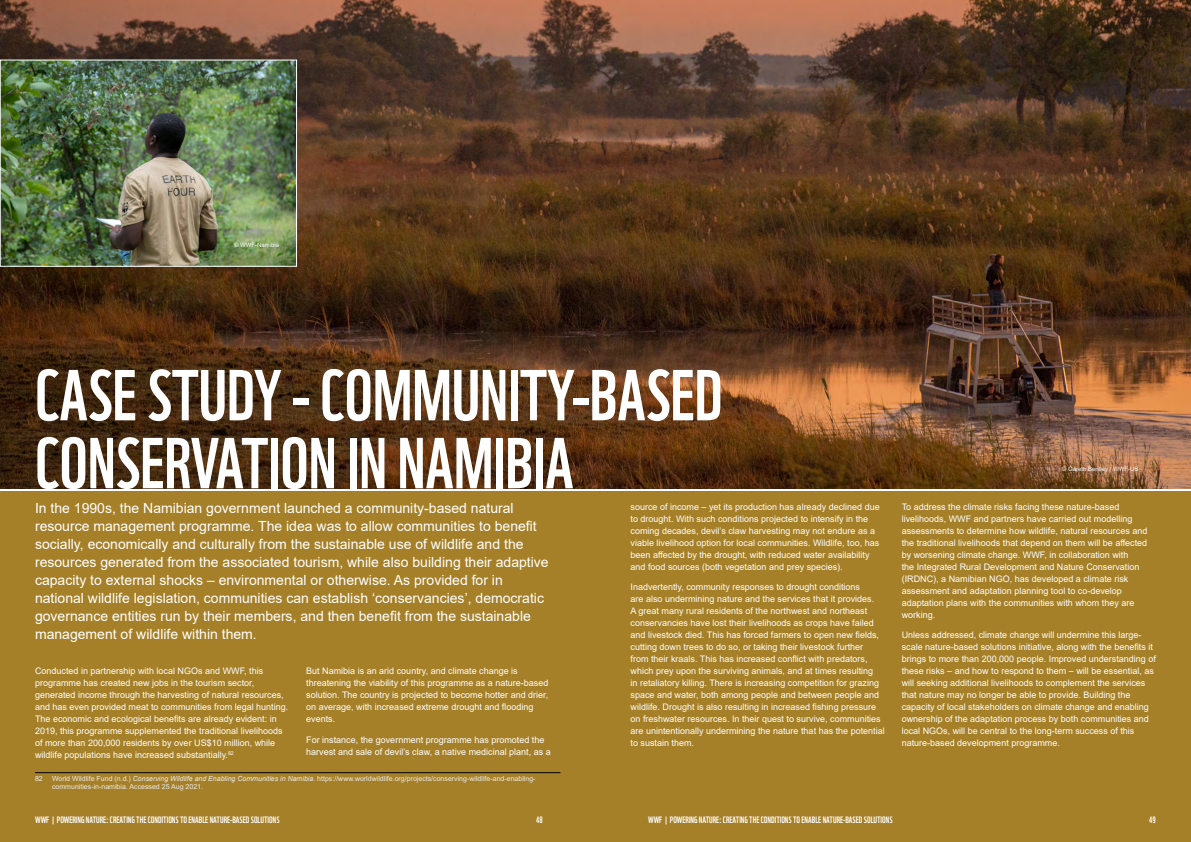
<style>
.page{position:relative;width:1191px;height:842px;background:#fff}
.page>*{position:absolute;margin:0;border:0;box-sizing:border-box;transform-origin:0 0}
.t1{font:70px/68px "WWF";color:#fff}
.t2{font:14px/18px "Arial";color:#fff}
.t3{font:9px/12px "Arial";color:#fff}
.t4{font:9px "WWF";color:#fff}
.t5{font:7px/8.4px "Arial";color:#ebebeb}
.t6{font:6px "Arial";color:#fff}
.s1{font-style:italic}
</style>
<div class="page">
<div style="left:0;top:492px;width:1191px;height:350px;background:#a58028"></div>
<hr style="left:35px;top:772px;width:525px;height:1px;background:#000">
<img style="left:0;top:0;width:1191px;height:488px">
<img style="left:2px;top:62px;width:293px;height:203px">
<div style="left:0;top:60px;width:297px;height:207px;border:1px solid #fff"></div>
<p class="t6" style="left:234px;top:240px;width:47px">© WWF-Namibia</p>
<h1 class="t1" style="left:35px;top:354px;width:689px">CASE STUDY - COMMUNITY-BASED<br>CONSERVATION IN NAMIBIA</h1>
<p class="t2" style="left:35px;top:499px;width:515px">In the 1990s, the Namibian government launched a community-based natural resource management programme. The idea was to allow communities to benefit socially, economically and culturally from the sustainable use of wildlife and the resources generated from the associated tourism, while also building their adaptive capacity to external shocks – environmental or otherwise. As provided for in national wildlife legislation, communities can establish ‘conservancies’, democratic governance entities run by their members, and then benefit from the sustainable management of wildlife within them.</p>
<p class="t3" style="left:35px;top:665px;width:255px">Conducted in partnership with local NGOs and WWF, this programme has created new jobs in the tourism sector, generated income through the harvesting of natural resources, and has even provided meat to communities from legal hunting.<br>The economic and ecological benefits are already evident: in 2019, this programme supplemented the traditional livelihoods of more than 200,000 residents by over US$10 million, while wildlife populations have increased substantially.<sup>82</sup></p>
<p class="t3" style="left:306px;top:665px;width:244px">But Namibia is an arid country, and climate change is threatening the viability of this programme as a nature-based solution. The country is projected to become hotter and drier, on average, with increased extreme drought and flooding events.</p>
<p class="t3" style="left:306px;top:733px;width:246px">For instance, the government programme has promoted the harvest and sale of devil’s claw, a native medicinal plant, as a</p>
<p class="t5" style="left:35px;top:774px;width:9px">82</p>
<p class="t5" style="left:52px;top:774px;width:485px">World Wildlife Fund (n.d.) <span class="s1">Conserving Wildlife and Enabling Communities in Namibia</span>. https://www.worldwildlife.org/projects/conserving-wildlife-and-enabling&shy;communities-in-namibia. Accessed 25 Aug 2021.</p>
<p class="t3" style="left:630px;top:500px;width:251px">source of income – yet its production has already declined due to drought. With such conditions projected to intensify in the coming decades, devil’s claw harvesting may not endure as a viable livelihood option for local communities. Wildlife, too, has been affected by the drought, with reduced water availability and food sources (both vegetation and prey species).</p>
<p class="t3" style="left:630px;top:581px;width:256px">Inadvertently, community responses to drought conditions<br>are also undermining nature and the services that it provides.<br>A great many rural residents of the northwest and northeast conservancies have lost their livelihoods as crops have failed and livestock died. This has forced farmers to open new fields, cutting down trees to do so, or taking their livestock further<br>from their kraals. This has increased conflict with predators, which prey upon the surviving animals, and at times resulting<br>in retaliatory killing. There is increasing competition for grazing space and water, both among people and between people and wildlife. Drought is also resulting in increased fishing pressure on freshwater resources. In their quest to survive, communities are unintentionally undermining the nature that has the potential to sustain them.</p>
<p class="t6" style="left:1062px;top:465px;width:78px">© Gareth Bentley / WWF-US</p>
<p class="t3" style="left:901px;top:500px;width:247px">To address the climate risks facing these nature-based livelihoods, WWF and partners have carried out modelling assessments to determine how wildlife, natural resources and the traditional livelihoods that depend on them will be affected by worsening climate change. WWF, in collaboration with<br>the Integrated Rural Development and Nature Conservation (IRDNC), a Namibian NGO, has developed a climate risk assessment and adaptation planning tool to co-develop adaptation plans with the communities with whom they are working.</p>
<p class="t3" style="left:901px;top:629px;width:256px">Unless addressed, climate change will undermine this large&shy;scale nature-based solutions initiative, along with the benefits it brings to more than 200,000 people. Improved understanding of these risks – and how to respond to them – will be essential, as will seeking additional livelihoods to complement the services that nature may no longer be able to provide. Building the capacity of local stakeholders on climate change and enabling ownership of the adaptation process by both communities and local NGOs, will be central to the long-term success of this nature-based development programme.</p>
<p class="t4" style="left:35px;top:813px;width:246px">WWF | POWERING NATURE: CREATING THE CONDITIONS TO ENABLE NATURE-BASED SOLUTIONS</p>
<p class="t4" style="left:536px;top:813px;width:8px">48</p>
<p class="t4" style="left:648px;top:813px;width:246px">WWF | POWERING NATURE: CREATING THE CONDITIONS TO ENABLE NATURE-BASED SOLUTIONS</p>
<p class="t4" style="left:1149px;top:813px;width:8px">49</p>
</div>
